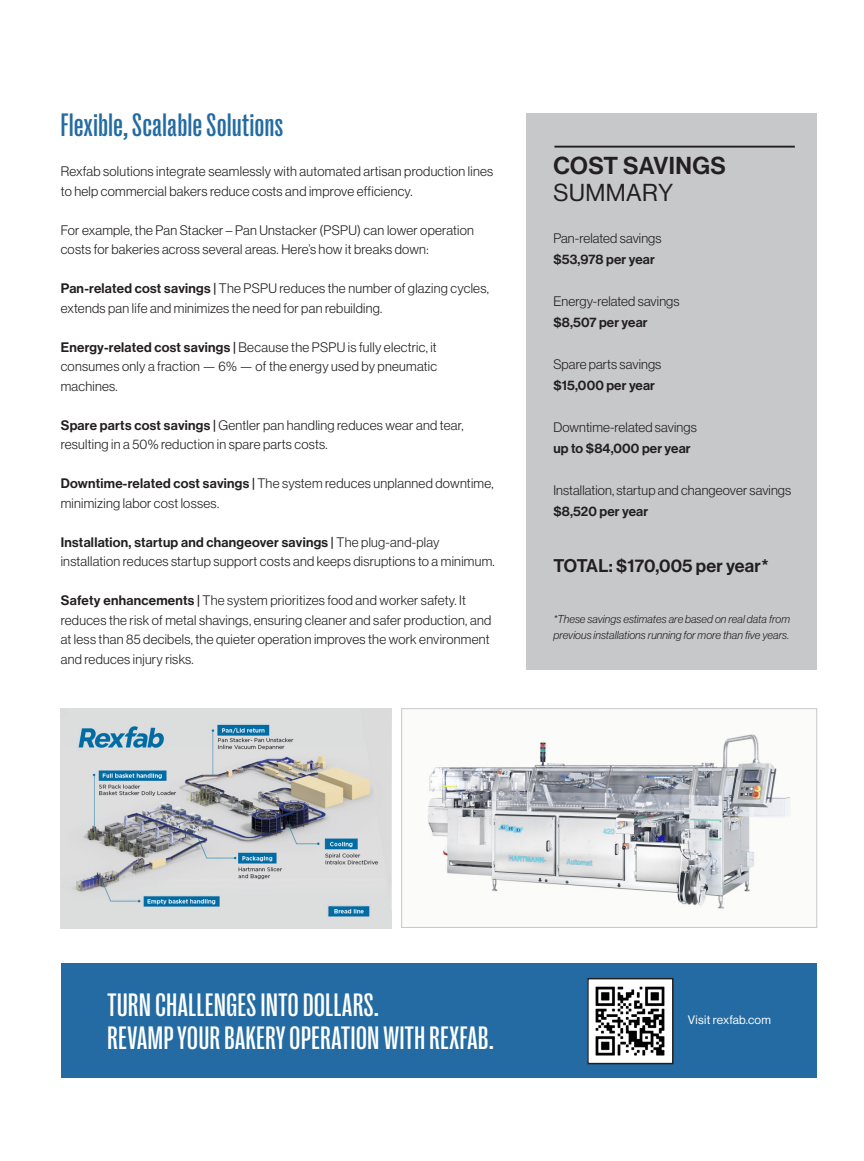
<style>
.page{position:relative;width:864px;height:1161px;background:#fff}
.page>*{position:absolute;margin:0;border:0;box-sizing:border-box;transform-origin:0 0}
.Head_Canela_Bold{font:500 33px/33px "Right Grotesk Tight";letter-spacing:.02em;color:#fff}
.Head_Canela_Bold-2{font:500 33px "Right Grotesk Tight";letter-spacing:.02em;color:#236ba2}
.Head_Canela_Bold-3{font:24px/27px "N Haas Grotesk DS Pro 65 Md";letter-spacing:.02em;color:#231f20}
.Head_Canela_Bold-4{font:18px "N Haas Grotesk DS Pro 65 Md";letter-spacing:.01em;color:#231f20}
.Head_Canela_Bold-5{font:13.5px/19.5px "N Haas Grotesk DS Pro 45 Lt";letter-spacing:.02em;color:#231f20}
.t1{font:12px "N Haas Grotesk DS Pro 55 Rg";letter-spacing:.02em;color:#fff}
.Head_Canela_Bold-6{font:11.25px/16.5px "N Haas Grotesk DS Pro 46 Lt It";letter-spacing:.01em;color:#231f20}
.s1{font-family:"N Haas Grotesk DS Pro 65 Md"}
.s2{font-family:"N Haas Grotesk DS Pro 55 Rg"}
</style>
<div class="page">
<div style="left:526px;top:113px;width:291px;height:557px;background:#c7c8ca"></div>
<div style="left:61px;top:963px;width:756px;height:115px;background:#236ba2"></div>
<img style="left:590px;top:981px;width:81px;height:80px">
<div style="left:587px;top:978px;width:87px;height:86px;border:2px solid #231f20"></div>
<img style="left:428px;top:734px;width:363px;height:175px">
<div style="left:402px;top:708px;width:415px;height:220px;border:1px solid #c7c8ca"></div>
<hr style="left:554px;top:146px;width:241px;height:2px;background:#231f20">
<img style="left:61px;top:709px;width:330px;height:219px">
<p class="Head_Canela_Bold-2" style="left:61px;top:108px;width:224px">Flexible, Scalable Solutions</p>
<p class="Head_Canela_Bold-5" style="left:61px;top:162px;width:434px">Rexfab solutions integrate seamlessly with automated artisan production lines to help commercial bakers reduce costs and improve efficiency.</p>
<p class="Head_Canela_Bold-5" style="left:61px;top:220px;width:415px">For example, the Pan Stacker – Pan Unstacker (PSPU) can lower operation costs for bakeries across several areas. Here’s how it breaks down:</p>
<p class="Head_Canela_Bold-5" style="left:61px;top:279px;width:430px"><span class="s1">Pan-related cost savings |</span> The PSPU reduces the number of glazing cycles, extends pan life and minimizes the need for pan rebuilding.</p>
<p class="Head_Canela_Bold-5" style="left:61px;top:337px;width:378px;text-align:justify"><span class="s1">Energy-related cost savings |</span> Because the PSPU is fully electric, it consumes only a fraction — 6% — of the energy used by pneumatic machines.</p>
<p class="Head_Canela_Bold-5" style="left:61px;top:415px;width:404px"><span class="s1">Spare parts cost savings |</span> Gentler pan handling reduces wear and tear, resulting in a 50% reduction in spare parts costs.</p>
<p class="Head_Canela_Bold-5" style="left:61px;top:474px;width:434px"><span class="s1">Downtime-related cost savings |</span> The system reduces unplanned downtime, minimizing labor cost losses.</p>
<p class="Head_Canela_Bold-5" style="left:61px;top:532px;width:435px"><span class="s1">Installation, startup and changeover savings |</span> The plug-and-play installation reduces startup support costs and keeps disruptions to a minimum.</p>
<p class="Head_Canela_Bold-5" style="left:61px;top:591px;width:432px"><span class="s1">Safety enhancements |</span> The system prioritizes food and worker safety. It reduces the risk of metal shavings, ensuring cleaner and safer production, and at less than 85 decibels, the quieter operation improves the work environment and reduces injury risks.</p>
<p class="Head_Canela_Bold-3" style="left:553px;top:153px;width:174px">COST SAVINGS<br><span class="s2">SUMMARY</span></p>
<p class="Head_Canela_Bold-5" style="left:553px;top:228px;width:110px;line-height:21px">Pan-related savings <span class="s1">$53,978 per year</span></p>
<p class="Head_Canela_Bold-5" style="left:553px;top:291px;width:128px;line-height:21px">Energy-related savings <span class="s1">$8,507 per year</span></p>
<p class="Head_Canela_Bold-5" style="left:553px;top:354px;width:109px;line-height:21px">Spare parts savings <span class="s1">$15,000 per year</span></p>
<p class="Head_Canela_Bold-5" style="left:553px;top:417px;width:145px;line-height:21px">Downtime-related savings <span class="s1">up to $84,000 per year</span></p>
<p class="Head_Canela_Bold-5" style="left:553px;top:480px;width:239px;line-height:21px">Installation, startup and changeover savings <span class="s1">$8,520 per year</span></p>
<p class="Head_Canela_Bold-4" style="left:553px;top:555px;width:217px">TOTAL: $170,005 per year*</p>
<p class="Head_Canela_Bold-6" style="left:553px;top:610px;width:238px">*These savings estimates are based on real data from previous installations running for more than five years.</p>
<p class="Head_Canela_Bold" style="left:108px;top:988px;width:388px">TURN CHALLENGES INTO DOLLARS.<br>REVAMP YOUR BAKERY OPERATION WITH REXFAB.</p>
<p class="t1" style="left:688px;top:1013px;width:84px">Visit rexfab.com</p>
</div>
